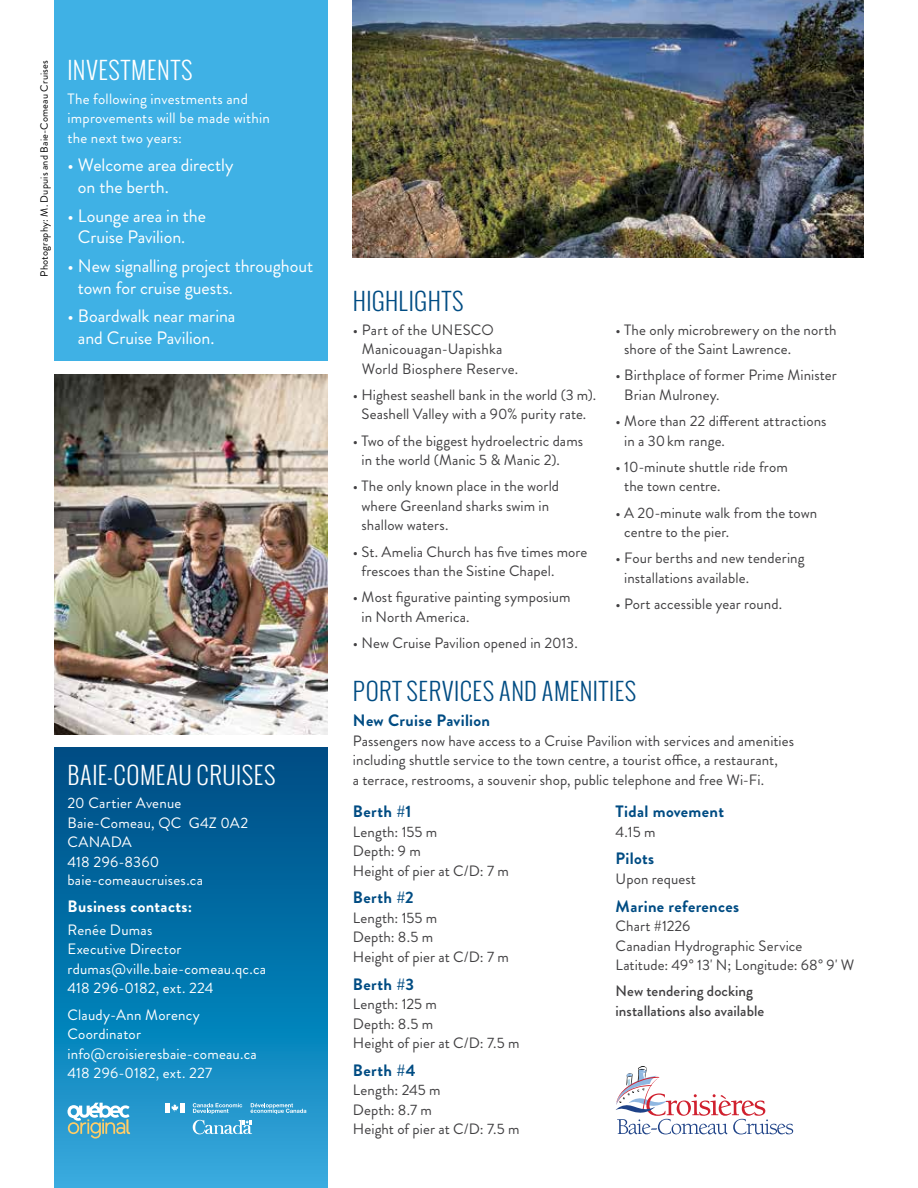
<style>
.page{position:relative;width:918px;height:1188px;background:#fff}
.page>*{position:absolute;margin:0;border:0;box-sizing:border-box;transform-origin:0 0}
.t1{font:300 24px "Oswald";letter-spacing:.025em;color:#004c83}
.t2{font:300 24px "Oswald";letter-spacing:.025em;color:#fff}
.t3{font:18px/21.8px "Brandon Grotesque";letter-spacing:-.005em;color:#fff}
.t4{font:700 16.5px "Brandon Grotesque";letter-spacing:.02em;color:#004c83}
.t5{font:700 16.5px "Brandon Grotesque";letter-spacing:.02em;color:#fff}
.t6{font:15px/19.5px "Brandon Grotesque";letter-spacing:.005em;color:#414042}
.t7{font:15px/19.5px "Brandon Grotesque";letter-spacing:.015em;color:#fff}
.t8{font:500 15px/19.5px "Brandon Grotesque";letter-spacing:.005em;color:#414042}
.t9{font:10.5px "Brandon Grotesque";letter-spacing:.02em;color:#000}
</style>
<div class="page">
<svg style="left:54px;top:748px;width:273px;height:440px;background:#0a76ad"></svg>
<img style="left:353px;top:0;width:511px;height:258px">
<svg style="left:616px;top:1066px;width:177px;height:68px"></svg>
<div style="left:54px;top:0;width:273px;height:361px;background:#3fb1e5"></div>
<img style="left:54px;top:374px;width:273px;height:360px">
<div style="left:165px;top:1103px;width:5px;height:10px;background:#fff"></div>
<hr style="left:180px;top:1103px;width:4px;height:10px;background:#fff">
<svg style="left:171px;top:1104px;width:7px;height:8px"></svg>
<svg style="left:193px;top:1103px;width:113px;height:31px;background:#4baad7"></svg>
<svg style="left:68px;top:1103px;width:62px;height:36px"></svg>
<p class="t9" style="left:37px;top:277px;width:218px;rotate:-90deg">Photography: M. Dupuis and Baie-Comeau Cruises</p>
<h1 class="t2" style="left:68px;top:54px;width:127px">INVESTMENTS</h1>
<p class="t7" style="left:68px;top:89px;width:204px">The following investments and improvements will be made within the next two years:</p>
<p class="t3" style="left:78px;top:154px;width:157px;text-indent:-10px">• Welcome area directly on the berth.</p>
<p class="t3" style="left:68px;top:205px;width:140px;text-align:center">• Lounge area in the<br>Cruise Pavilion.</p>
<p class="t3" style="left:78px;top:255px;width:237px;text-indent:-10px">• New signalling project throughout town for cruise guests.</p>
<p class="t3" style="left:68px;top:305px;width:169px;text-align:center">• Boardwalk near marina and Cruise Pavilion.</p>
<h1 class="t2" style="left:68px;top:758px;width:210px">BAIE-COMEAU CRUISES</h1>
<p class="t7" style="left:68px;top:793px;width:182px">20 Cartier Avenue<br>Baie-Comeau, QC G4Z 0A2<br>CANADA<br>418 296-8360</p>
<p class="t7" style="left:68px;top:870px;width:137px">baie-comeaucruises.ca</p>
<p class="t5" style="left:68px;top:895px;width:126px">Business contacts:</p>
<p class="t7" style="left:68px;top:920px;width:200px">Renée Dumas<br>Executive Director rdumas@ville.baie-comeau.qc.ca<br>418 296-0182, ext. 224</p>
<p class="t7" style="left:68px;top:1005px;width:191px">Claudy-Ann Morency<br>Coordinator info@croisieresbaie-comeau.ca<br>418 296-0182, ext. 227</p>
<h1 class="t1" style="left:353px;top:284px;width:112px">HIGHLIGHTS</h1>
<p class="t6" style="left:362px;top:320px;width:158px;text-indent:-9px">• Part of the UNESCO<br>Manicouagan-Uapishka<br>World Biosphere Reserve.</p>
<p class="t6" style="left:353px;top:385px;width:245px;text-align:center">• Highest seashell bank in the world (3 m).<br>Seashell Valley with a 90% purity rate.</p>
<p class="t6" style="left:362px;top:431px;width:223px;text-indent:-9px">• Two of the biggest hydroelectric dams in the world (Manic 5 &amp; Manic 2).</p>
<p class="t6" style="left:362px;top:477px;width:199px;text-indent:-9px">• The only known place in the world where Greenland sharks swim in shallow waters.</p>
<p class="t6" style="left:362px;top:542px;width:227px;text-indent:-9px">• St. Amelia Church has five times more frescoes than the Sistine Chapel.</p>
<p class="t6" style="left:362px;top:588px;width:211px;text-indent:-9px">• Most figurative painting symposium in North America.</p>
<p class="t6" style="left:353px;top:633px;width:226px">• New Cruise Pavilion opened in 2013.</p>
<p class="t6" style="left:624px;top:320px;width:214px;text-indent:-9px">• The only microbrewery on the north shore of the Saint Lawrence.</p>
<p class="t6" style="left:624px;top:366px;width:214px;text-indent:-9px">• Birthplace of former Prime Minister<br>Brian Mulroney.</p>
<p class="t6" style="left:624px;top:411px;width:204px;text-indent:-9px">• More than 22 different attractions in a 30km range.</p>
<p class="t6" style="left:624px;top:457px;width:165px;text-indent:-9px">• 10-minute shuttle ride from the town centre.</p>
<p class="t6" style="left:624px;top:503px;width:195px;text-indent:-9px">• A 20-minute walk from the town centre to the pier.</p>
<p class="t6" style="left:624px;top:549px;width:182px;text-indent:-9px">• Four berths and new tendering installations available.</p>
<p class="t6" style="left:616px;top:594px;width:168px">• Port accessible year round.</p>
<h1 class="t1" style="left:353px;top:675px;width:285px">PORT SERVICES AND AMENITIES</h1>
<p class="t4" style="left:353px;top:709px;width:139px">New Cruise Pavilion</p>
<p class="t6" style="left:353px;top:731px;width:443px">Passengers now have access to a Cruise Pavilion with services and amenities including shuttle service to the town centre, a tourist office, a restaurant,<br>a terrace, restrooms, a souvenir shop, public telephone and free Wi-Fi.</p>
<p class="t4" style="left:353px;top:800px;width:60px">Berth #1</p>
<p class="t6" style="left:353px;top:822px;width:158px">Length: 155 m<br>Depth: 9 m<br>Height of pier at C/D: 7 m</p>
<p class="t4" style="left:353px;top:886px;width:62px">Berth #2</p>
<p class="t6" style="left:353px;top:908px;width:158px">Length: 155 m<br>Depth: 8.5 m<br>Height of pier at C/D: 7 m</p>
<p class="t4" style="left:353px;top:973px;width:63px">Berth #3</p>
<p class="t6" style="left:353px;top:995px;width:168px">Length: 125 m<br>Depth: 8.5 m<br>Height of pier at C/D: 7.5 m</p>
<p class="t4" style="left:353px;top:1059px;width:64px">Berth #4</p>
<p class="t6" style="left:353px;top:1081px;width:168px">Length: 245 m<br>Depth: 8.7 m<br>Height of pier at C/D: 7.5 m</p>
<p class="t4" style="left:616px;top:800px;width:110px">Tidal movement</p>
<p class="t6" style="left:616px;top:822px;width:41px">4.15 m</p>
<p class="t4" style="left:616px;top:847px;width:40px">Pilots</p>
<p class="t6" style="left:616px;top:869px;width:82px">Upon request</p>
<p class="t4" style="left:616px;top:895px;width:125px">Marine references</p>
<p class="t6" style="left:616px;top:917px;width:240px">Chart #1226<br>Canadian Hydrographic Service<br>Latitude: 49° 13' N; Longitude: 68° 9' W</p>
<p class="t8" style="left:616px;top:982px;width:150px">New tendering docking installations also available</p>
</div>
